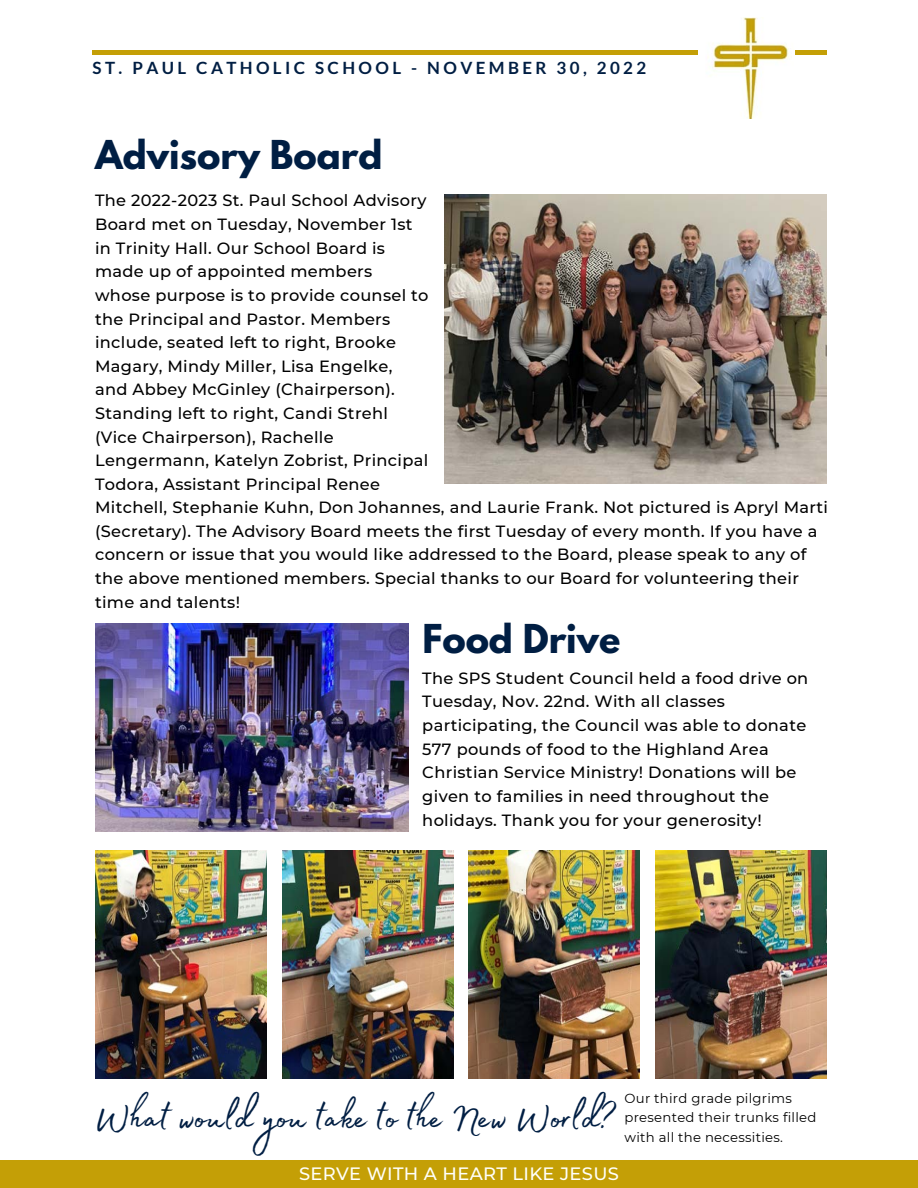
<style>
.page{position:relative;width:918px;height:1188px;background:#fff}
.page>*{position:absolute;margin:0;border:0;box-sizing:border-box;transform-origin:0 0}
.t1{font:47.25px "Madelyn Fill";color:#001e43}
.t2{font:700 35.25px "League Spartan";color:#001e43}
.t3{font:500 17.85px "Montserrat";letter-spacing:.02em;color:#fffff9}
.t4{font:700 16.95px "Lato";letter-spacing:.2em;color:#001e43}
.t5{font:500 16.2px/23.7px "Montserrat";letter-spacing:.02em;color:#000}
.t6{font:13.2px/19.8px "Montserrat";letter-spacing:.02em;color:#000}
</style>
<div class="page">
<div style="left:92px;top:50px;width:734px;height:5px;background:#c49f06"></div>
<img style="left:698px;top:17px;width:97px;height:101px">
<div style="left:0;top:1161px;width:918px;height:27px;background:#c49f06"></div>
<img style="left:444px;top:194px;width:383px;height:289px">
<img style="left:95px;top:623px;width:314px;height:208px">
<img style="left:96px;top:850px;width:171px;height:229px">
<img style="left:282px;top:850px;width:171px;height:229px">
<img style="left:469px;top:850px;width:171px;height:229px">
<img style="left:655px;top:850px;width:171px;height:229px">
<p class="t4" style="left:93px;top:58px;width:555px">ST. PAUL CATHOLIC SCHOOL - NOVEMBER 30, 2022</p>
<h2 class="t2" style="left:95px;top:137px;width:289px">Advisory Board</h2>
<p class="t5" style="left:95px;top:189px;width:335px">The 2022-2023 St. Paul School Advisory Board met on Tuesday, November 1st in Trinity Hall. Our School Board is made up of appointed members whose purpose is to provide counsel to the Principal and Pastor. Members include, seated left to right, Brooke Magary, Mindy Miller, Lisa Engelke, and Abbey McGinley (Chairperson).<br>Standing left to right, Candi Strehl (Vice Chairperson), Rachelle Lengermann, Katelyn Zobrist, Principal Todora, Assistant Principal Renee</p>
<p class="t5" style="left:95px;top:496px;width:734px">Mitchell, Stephanie Kuhn, Don Johannes, and Laurie Frank. Not pictured is Apryl Marti (Secretary). The Advisory Board meets the first Tuesday of every month. If you have a concern or issue that you would like addressed to the Board, please speak to any of the above mentioned members. Special thanks to our Board for volunteering their time and talents!</p>
<h2 class="t2" style="left:422px;top:621px;width:200px">Food Drive</h2>
<p class="t5" style="left:422px;top:666px;width:388px">The SPS Student Council held a food drive on Tuesday, Nov. 22nd. With all classes participating, the Council was able to donate 577 pounds of food to the Highland Area Christian Service Ministry! Donations will be given to families in need throughout the holidays. Thank you for your generosity!</p>
<h1 class="t1" style="left:95px;top:1082px;width:522px">What would you take to the New World?</h1>
<p class="t6" style="left:624px;top:1088px;width:194px">Our third grade pilgrims presented their trunks filled with all the necessities.</p>
<p class="t3" style="left:299px;top:1163px;width:321px">SERVE WITH A HEART LIKE JESUS</p>
</div>
